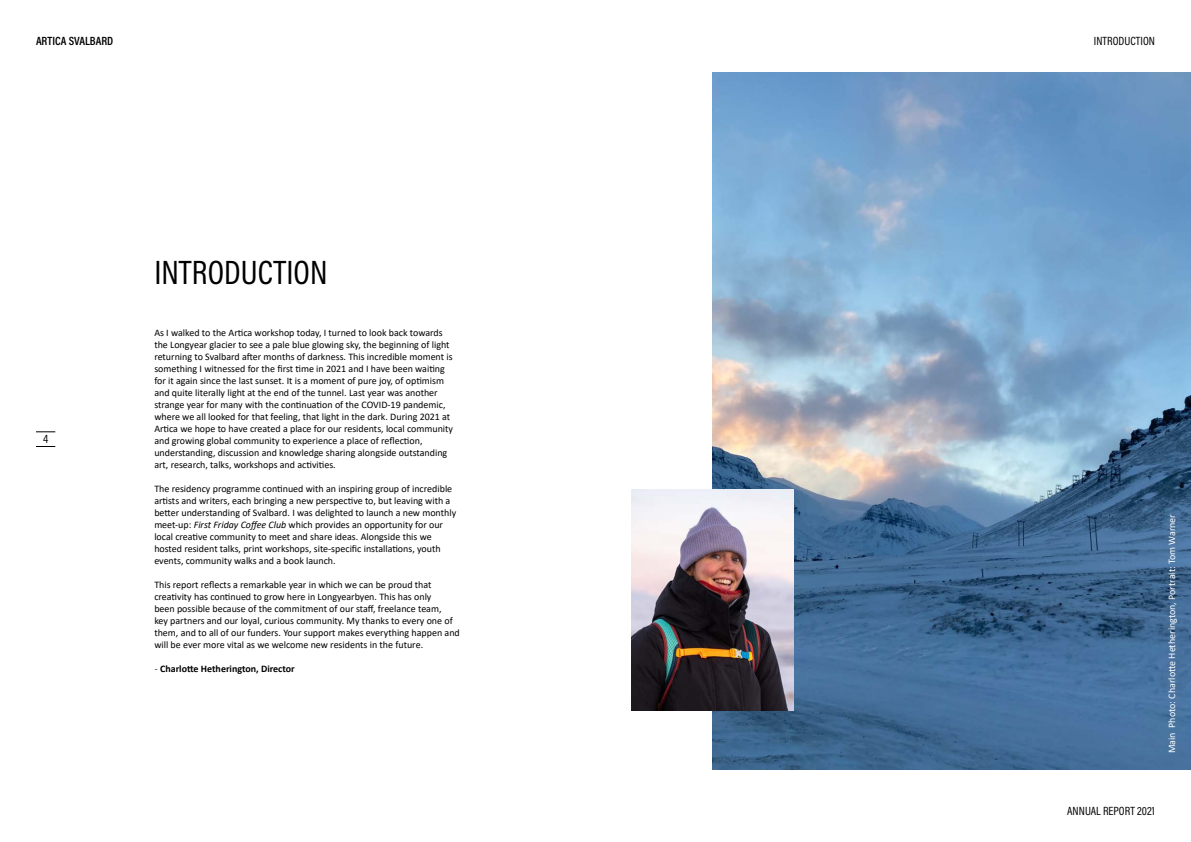
<style>
.page{position:relative;width:1191px;height:842px;background:#fff}
.page>*{position:absolute;margin:0;border:0;box-sizing:border-box;transform-origin:0 0}
.Article_title{font:34px "Acumin Pro Cond";color:#000}
.t1{font:12px "Acumin Pro Cond";color:#000}
.t2{font:600 12px "Acumin Pro Cond";color:#000}
.BODY_CAPTION{font:10px/12px "Calibri";color:#000}
.BODY_NEW{font:10px "Calibri";color:#fff}
.BODY_CAPTION_NAME{font:700 10px "Calibri";color:#000}
.s1{font-style:italic}
.s2{font-family:"Minion Pro";font-weight:400}
</style>
<div class="page">
<svg style="left:36px;top:432px;width:19px;height:1px"></svg>
<svg style="left:36px;top:446px;width:19px;height:1px"></svg>
<img style="left:712px;top:72px;width:479px;height:698px">
<img style="left:631px;top:490px;width:162px;height:220px">
<p class="t2" style="left:36px;top:33px;width:79px">ARTICA SVALBARD</p>
<p class="t1" style="left:1093px;top:33px;width:63px">INTRODUCTION</p>
<p class="t1" style="left:43px;top:431px;width:7px">4</p>
<p class="Article_title" style="left:154px;top:251px;width:175px">INTRODUCTION</p>
<p class="BODY_CAPTION" style="left:154px;top:327px;width:300px">As I walked to the Artica workshop today, I turned to look back towards the Longyear glacier to see a pale blue glowing sky, the beginning of light returning to Svalbard after months of darkness. This incredible moment is something I witnessed for the first time in 2021 and I have been waiting for it again since the last sunset. It is a moment of pure joy, of optimism and quite literally light at the end of the tunnel. Last year was another strange year for many with the continuation of the COVID-19 pandemic, where we all looked for that feeling, that light in the dark. During 2021 at Artica we hope to have created a place for our residents, local community and growing global community to experience a place of reflection, understanding, discussion and knowledge sharing alongside outstanding art, research, talks, workshops and activities.</p>
<p class="BODY_CAPTION" style="left:154px;top:483px;width:303px">The residency programme continued with an inspiring group of incredible artists and writers, each bringing a new perspective to, but leaving with a better understanding of Svalbard. I was delighted to launch a new monthly meet-up: <span class="s1">First Friday Coffee Club</span> which provides an opportunity for our local creative community to meet and share ideas. Alongside this we hosted resident talks, print workshops, site-specific installations, youth events, community walks and a book launch.</p>
<p class="BODY_CAPTION" style="left:154px;top:579px;width:307px">This report reflects a remarkable year in which we can be proud that creativity has continued to grow here in Longyearbyen. This has only<br>been possible because of the commitment of our staff, freelance team,<br>key partners and our loyal, curious community. My thanks to every one of them, and to all of our funders. Your support makes everything happen and will be ever more vital as we welcome new residents in the future.</p>
<p class="BODY_CAPTION_NAME" style="left:154px;top:662px;width:142px"><span class="s2">-</span> Charlotte Hetherington, Director</p>
<p class="BODY_NEW" style="left:1165px;top:753px;width:241px;rotate:-90deg">Main Photo: Charlotte Hetherington, Portrait: Tom Warner</p>
<p class="t1" style="left:1067px;top:803px;width:89px">ANNUAL REPORT 2021</p>
</div>
